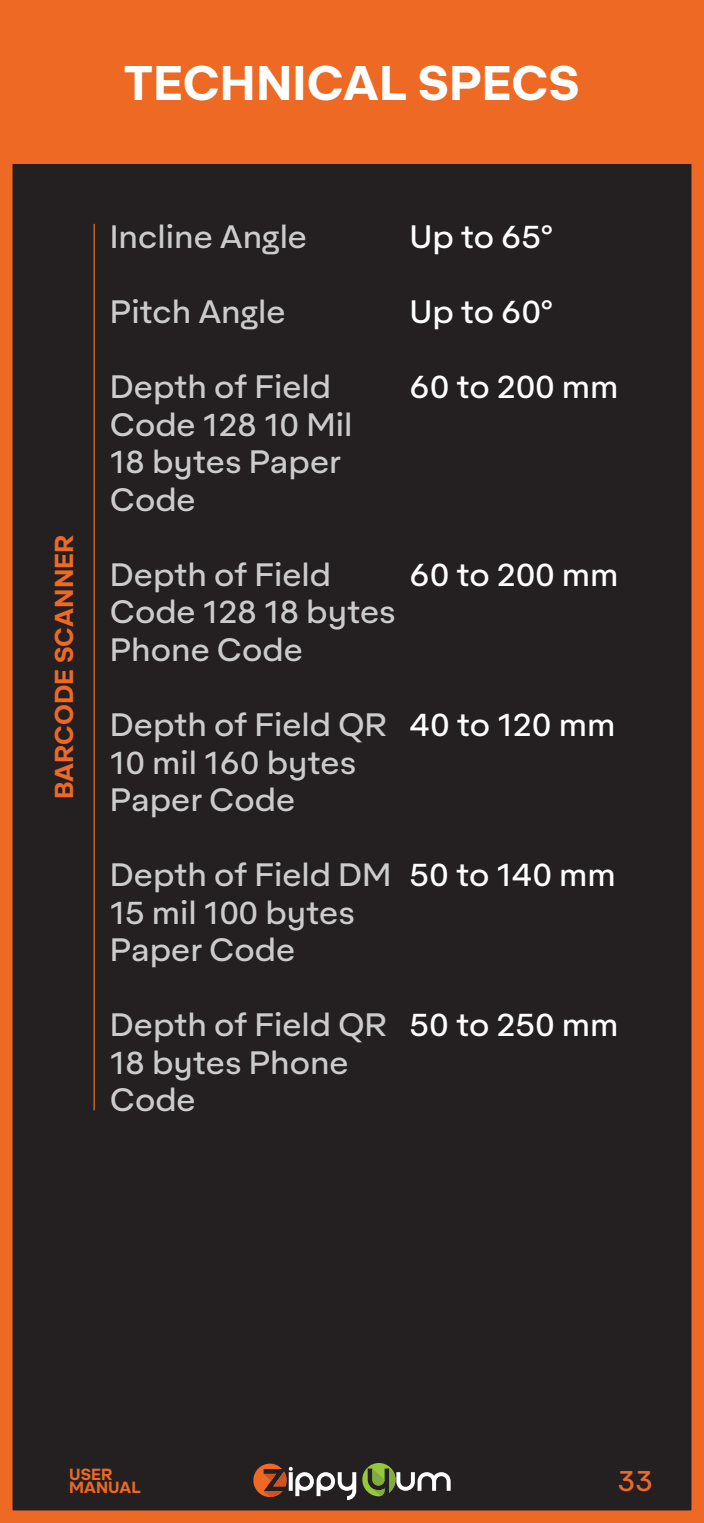
<style>
.page{position:relative;width:704px;height:1523px;background:#fff}
.page>*{position:absolute;margin:0;border:0;box-sizing:border-box;transform-origin:0 0}
.t1{font:46.88px "Aktifo A Bold";color:#fff}
.t2{font:31.25px/37.5px "Aktifo A Medium";color:#ccc}
.t3{font:31.25px "Aktifo A Medium";color:#fff}
.t4{font:28.12px "Aktifo A Medium";color:#ed6924}
.t5{font:25px "Aktifo A Bold";color:#ed6924}
.t6{font:15.62px/13.1px "Aktifo A Bold";color:#ed6924}
</style>
<div class="page">
<div style="left:0;top:0;width:703px;height:1522px;background:#241f21"></div>
<svg style="left:253px;top:1463px;width:103px;height:37px"></svg>
<svg style="left:362px;top:1463px;width:88px;height:33px"></svg>
<div style="left:13px;top:13px;width:677px;height:151px;background:#ed6924"></div>
<div style="left:0;top:0;width:703px;height:1522px;border:12px solid #ed6924"></div>
<hr style="left:93px;top:224px;width:2px;height:886px;background:#ed6924">
<h1 class="t1" style="left:124px;top:63px;width:457px">TECHNICAL SPECS</h1>
<p class="t5" style="left:53px;top:799px;width:266px;rotate:-90deg">BARCODE SCANNER</p>
<p class="t2" style="left:110px;top:221px;width:199px">Incline Angle</p>
<p class="t3" style="left:409px;top:224px;width:145px">Up to 65°</p>
<p class="t2" style="left:110px;top:296px;width:177px">Pitch Angle</p>
<p class="t3" style="left:409px;top:299px;width:145px">Up to 60°</p>
<p class="t2" style="left:110px;top:371px;width:244px">Depth of Field<br>Code 128 10 Mil<br>18 bytes Paper<br>Code</p>
<p class="t3" style="left:409px;top:374px;width:210px">60 to 200 mm</p>
<p class="t2" style="left:110px;top:558px;width:287px">Depth of Field<br>Code 128 18 bytes<br>Phone Code</p>
<p class="t3" style="left:409px;top:561px;width:210px">60 to 200 mm</p>
<p class="t2" style="left:110px;top:708px;width:278px">Depth of Field QR<br>10 mil 160 bytes<br>Paper Code</p>
<p class="t2" style="left:110px;top:858px;width:283px">Depth of Field DM<br>15 mil 100 bytes<br>Paper Code</p>
<p class="t2" style="left:110px;top:1008px;width:278px">Depth of Field QR<br>18 bytes Phone<br>Code</p>
<p class="t3" style="left:409px;top:711px;width:207px">40 to 120 mm</p>
<p class="t3" style="left:409px;top:861px;width:208px">50 to 140 mm</p>
<p class="t3" style="left:409px;top:1011px;width:210px">50 to 250 mm</p>
<p class="t6" style="left:69px;top:1468px;width:73px">USER<br>MANUAL</p>
<p class="t4" style="left:617px;top:1469px;width:37px">33</p>
</div>
